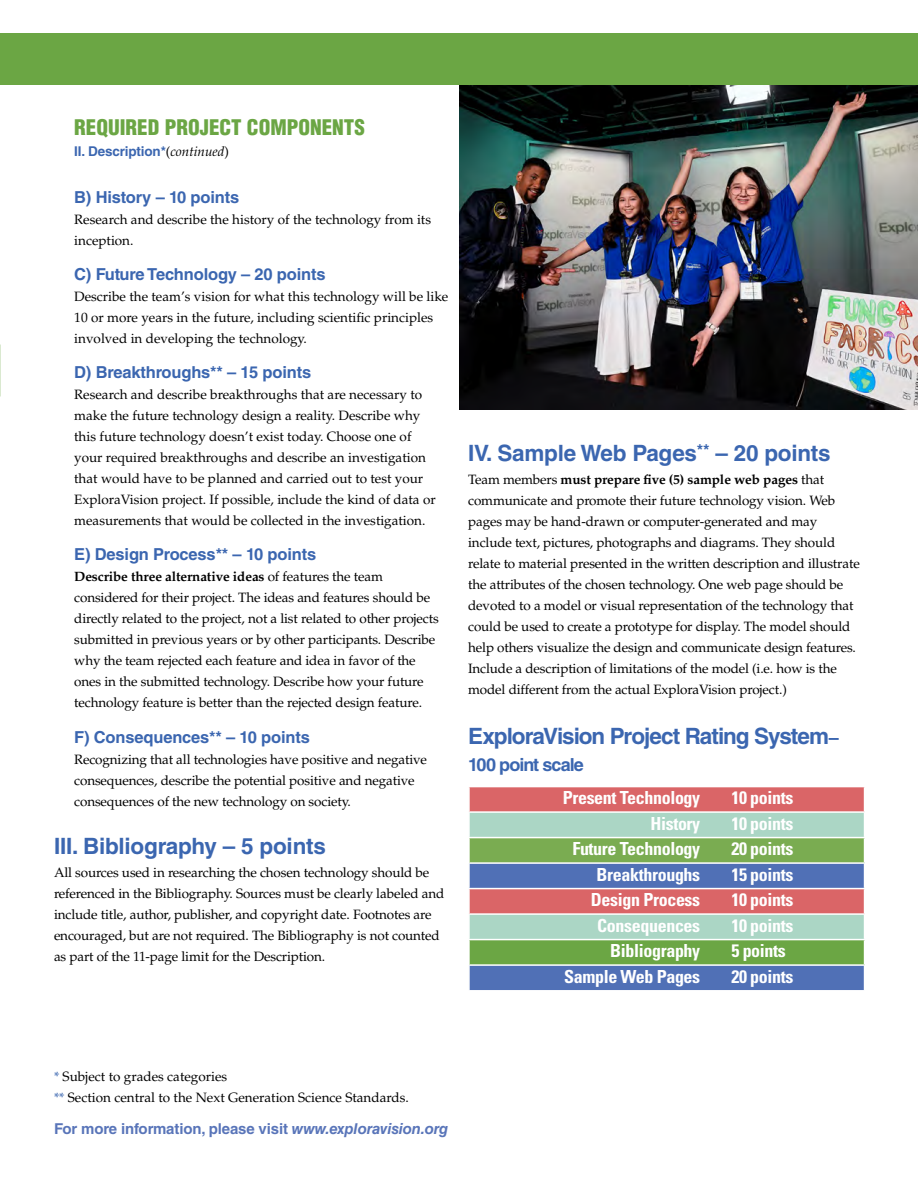
<style>
.page{position:relative;width:918px;height:1188px;background:#fff}
.page>*{position:absolute;margin:0;border:0;box-sizing:border-box;transform-origin:0 0}
.t1{font:700 22.5px "Helvetica LT Std";letter-spacing:-.025em;color:#3b66b0}
.t2{font:700 22.5px "Helvetica LT Std";letter-spacing:-.045em;color:#3b66b0}
.t3{font:900 condensed 21px "Helvetica LT Std";color:#6ba644}
.t4{font:700 condensed 18px "Univers LT Std";letter-spacing:-.02em;color:#fff}
.t5{font:700 18px "Helvetica LT Std";letter-spacing:-.055em;color:#3b66b0}
.t6{font:700 16.5px "Helvetica LT Std";letter-spacing:-.01em;color:#3b66b0}
.t7{font:700 15px "Helvetica LT Std";letter-spacing:-.01em;color:#5975b9}
.t8{font:13.5px/21px "Palatino LT Std";letter-spacing:-.01em;color:#000}
.t9{font:700 13.5px "Helvetica LT Std";letter-spacing:-.01em;color:#3b66b0}
.s1{font-family:"Palatino LT Std";font-weight:400;color:#000}
.s2{font-family:"Palatino LT Std";font-weight:400;font-style:italic;color:#000}
.s3{font-weight:700}
.s4{font-size:18px}
.s5{color:#3b66b0}
.s6{font-style:italic}
</style>
<div class="page">
<div style="left:0;top:33px;width:918px;height:52px;background:#6ba644"></div>
<div style="left:470px;top:787px;width:394px;height:24px;background:#da6567"></div>
<div style="left:470px;top:813px;width:394px;height:24px;background:#abd6c5"></div>
<div style="left:469px;top:838px;width:396px;height:25px;background:#7aac51"></div>
<svg style="left:470px;top:864px;width:394px;height:126px;background:#8987a6"></svg>
<div style="left:469px;top:940px;width:396px;height:25px;background:#6ba644"></div>
<hr style="left:468px;top:838px;width:2px;height:24px;background:#fff">
<hr style="left:468px;top:862px;width:397px;height:2px;background:#fff">
<hr style="left:468px;top:888px;width:397px;height:1px;background:#fff">
<hr style="left:468px;top:913px;width:397px;height:2px;background:#fff">
<hr style="left:468px;top:939px;width:397px;height:1px;background:#fff">
<hr style="left:468px;top:940px;width:2px;height:24px;background:#fff">
<hr style="left:468px;top:964px;width:397px;height:2px;background:#fff">
<svg style="left:864px;top:787px;width:1px;height:179px"></svg>
<img style="left:459px;top:85px;width:459px;height:324px">
<h2 class="t3" style="left:74px;top:114px;width:292px">REQUIRED PROJECT COMPONENTS</h2>
<p class="t9" style="left:74px;top:143px;width:156px">II. Description*<span class="s1">(</span><span class="s2">continued</span><span class="s1">)</span></p>
<p class="t6" style="left:74px;top:187px;width:167px">B) History – 10 points</p>
<p class="t8" style="left:74px;top:209px;width:358px">Research and describe the history of the technology from its inception.</p>
<p class="t6" style="left:74px;top:264px;width:253px">C) Future Technology – 20 points</p>
<p class="t8" style="left:74px;top:286px;width:376px">Describe the team’s vision for what this technology will be like<br>10 or more years in the future, including scientific principles involved in developing the technology.</p>
<p class="t6" style="left:74px;top:362px;width:238px">D) Breakthroughs** – 15 points</p>
<p class="t8" style="left:74px;top:384px;width:363px">Research and describe breakthroughs that are necessary to make the future technology design a reality. Describe why this future technology doesn’t exist today. Choose one of your required breakthroughs and describe an investigation that would have to be planned and carried out to test your ExploraVision project. If possible, include the kind of data or measurements that would be collected in the investigation.</p>
<p class="t6" style="left:74px;top:545px;width:243px">E) Design Process** – 10 points</p>
<p class="t8" style="left:74px;top:567px;width:366px"><span class="s3">Describe three alternative ideas</span> of features the team considered for their project. The ideas and features should be directly related to the project, not a list related to other projects submitted in previous years or by other participants. Describe why the team rejected each feature and idea in favor of the ones in the submitted technology. Describe how your future technology feature is better than the rejected design feature.</p>
<p class="t6" style="left:74px;top:727px;width:237px">F) Consequences** – 10 points</p>
<p class="t8" style="left:74px;top:749px;width:354px">Recognizing that all technologies have positive and negative consequences, describe the potential positive and negative consequences of the new technology on society.</p>
<h1 class="t1" style="left:54px;top:832px;width:273px">III. Bibliography – 5 points</h1>
<p class="t8" style="left:54px;top:862px;width:392px">All sources used in researching the chosen technology should be referenced in the Bibliography. Sources must be clearly labeled and include title, author, publisher, and copyright date. Footnotes are encouraged, but are not required. The Bibliography is not counted as part of the 11-page limit for the Description.</p>
<h1 class="t1" style="left:468px;top:439px;width:364px">IV. Sample Web Pages<sup>**</sup> – 20 points</h1>
<p class="t8" style="left:468px;top:469px;width:393px">Team members <span class="s3">must prepare five (5) sample web pages</span> that communicate and promote their future technology vision. Web pages may be hand-drawn or computer-generated and may include text, pictures, photographs and diagrams. They should relate to material presented in the written description and illustrate the attributes of the chosen technology. One web page should be devoted to a model or visual representation of the technology that could be used to create a prototype for display. The model should help others visualize the design and communicate design features.<br>Include a description of limitations of the model (i.e. how is the model different from the actual ExploraVision project.)</p>
<h1 class="t2" style="left:468px;top:722px;width:372px">ExploraVision Project Rating System<span class="s4">–</span></h1>
<h3 class="t5" style="left:468px;top:754px;width:117px">100 point scale</h3>
<h3 class="t4" style="left:563px;top:787px;width:139px">Present Technology</h3>
<h3 class="t4" style="left:731px;top:787px;width:64px">10 points</h3>
<h3 class="t4" style="left:650px;top:812px;width:51px">History</h3>
<h3 class="t4" style="left:731px;top:812px;width:64px">10 points</h3>
<h3 class="t4" style="left:572px;top:838px;width:129px">Future Technology</h3>
<h3 class="t4" style="left:731px;top:838px;width:64px">20 points</h3>
<h3 class="t4" style="left:597px;top:863px;width:105px">Breakthroughs</h3>
<h3 class="t4" style="left:731px;top:863px;width:64px">15 points</h3>
<h3 class="t4" style="left:591px;top:889px;width:111px">Design Process</h3>
<h3 class="t4" style="left:731px;top:889px;width:64px">10 points</h3>
<h3 class="t4" style="left:597px;top:914px;width:105px">Consequences</h3>
<h3 class="t4" style="left:731px;top:914px;width:64px">10 points</h3>
<h3 class="t4" style="left:610px;top:940px;width:92px">Bibliography</h3>
<h3 class="t4" style="left:731px;top:940px;width:56px">5 points</h3>
<h3 class="t4" style="left:564px;top:965px;width:138px">Sample Web Pages</h3>
<h3 class="t4" style="left:731px;top:965px;width:64px">20 points</h3>
<p class="t8" style="left:54px;top:1066px;width:356px"><span class="s5">*</span> Subject to grades categories<br><span class="s5">**</span> Section central to the Next Generation Science Standards.</p>
<p class="t7" style="left:54px;top:1119px;width:396px">For more information, please visit <span class="s6">www.exploravision.org</span></p>
</div>
